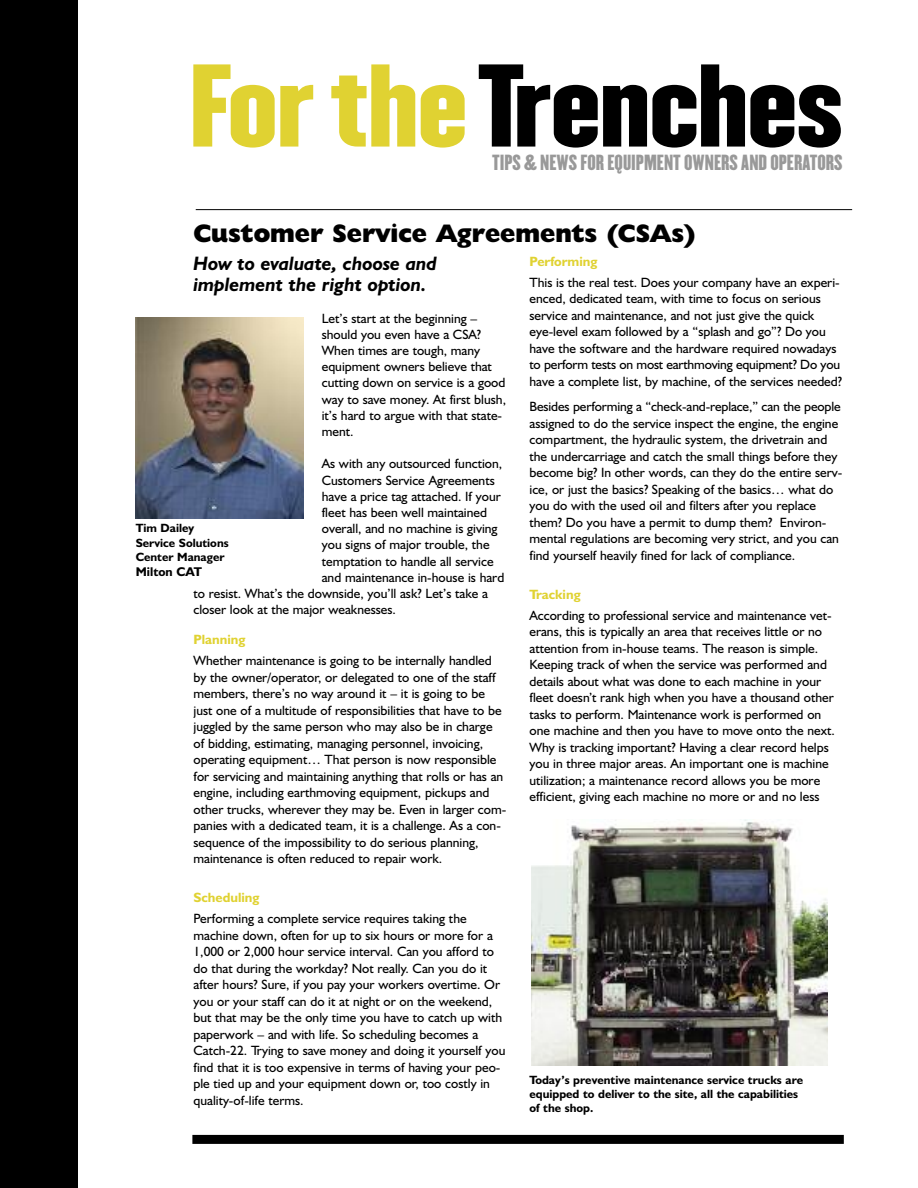
<style>
.page{position:relative;width:918px;height:1188px;background:#fff}
.page>*{position:absolute;margin:0;border:0;box-sizing:border-box;transform-origin:0 0}
.t1{font:102.6px "Champion HTF Welterweight";letter-spacing:-.01em;color:#000}
.t2{font:800 25.5px "Humanist 521 BT";color:#000}
.t3{font:italic 700 19.5px/21px "Humanist 521 BT";color:#000}
.t4{font:19.2px "Champion HTF Lightweight";color:#999}
.t5{font:13.5px/16.5px "Humanist 521 BT";color:#000}
.t6{font:700 13.5px "Humanist 521 BT";color:#e0d232}
.t7{font:700 12.75px "Humanist 521 BT";color:#000}
.t8{font:700 12px/14.4px "Humanist 521 BT";color:#000}
.s1{color:#e0d232}
</style>
<div class="page">
<img style="left:136px;top:317px;width:168px;height:201px">
<hr style="left:196px;top:209px;width:656px;height:1px;background:#000">
<div style="left:192px;top:1135px;width:652px;height:9px;background:#000"></div>
<div style="left:0;top:0;width:78px;height:1188px;background:#000"></div>
<img style="left:531px;top:819px;width:296px;height:247px">
<h1 class="t1" style="left:190px;top:51px;width:655px"><span class="s1">For the</span>Trenches</h1>
<h3 class="t4" style="left:492px;top:153px;width:352px">TIPS &amp; NEWS FOR EQUIPMENT OWNERS AND OPERATORS</h3>
<h2 class="t2" style="left:193px;top:225px;width:504px">Customer Service Agreements (CSAs)</h2>
<h3 class="t3" style="left:193px;top:255px;width:245px">How to evaluate, choose and implement the right option.</h3>
<p class="t5" style="left:322px;top:311px;width:186px">Let’s start at the beginning – should you even have a CSA?<br>When times are tough, many equipment owners believe that cutting down on service is a good way to save money. At first blush, it’s hard to argue with that state&shy;ment.</p>
<p class="t5" style="left:322px;top:457px;width:182px">As with any outsourced function,</p>
<p class="t5" style="left:322px;top:473px;width:175px">Customers Service Agreements</p>
<p class="t5" style="left:322px;top:490px;width:181px">have a price tag attached. If your</p>
<p class="t5" style="left:322px;top:506px;width:167px">fleet has been well maintained</p>
<p class="t5" style="left:322px;top:522px;width:177px">overall, and no machine is giving</p>
<p class="t5" style="left:322px;top:538px;width:169px">you signs of major trouble, the</p>
<p class="t5" style="left:322px;top:554px;width:173px">temptation to handle all service</p>
<p class="t5" style="left:322px;top:571px;width:184px">and maintenance in-house is hard</p>
<p class="t5" style="left:194px;top:587px;width:296px">to resist. What’s the downside, you’ll ask? Let’s take a</p>
<p class="t5" style="left:194px;top:603px;width:204px">closer look at the major weaknesses.</p>
<p class="t6" style="left:194px;top:635px;width:54px">Planning</p>
<p class="t5" style="left:193px;top:654px;width:314px">Whether maintenance is going to be internally handled by the owner/operator, or delegated to one of the staff members, there’s no way around it – it is going to be just one of a multitude of responsibilities that have to be juggled by the same person who may also be in charge of bidding, estimating, managing personnel, invoicing, operating equipment… That person is now responsible for servicing and maintaining anything that rolls or has an engine, including earthmoving equipment, pickups and other trucks, wherever they may be. Even in larger com&shy;panies with a dedicated team, it is a challenge. As a con&shy;sequence of the impossibility to do serious planning, maintenance is often reduced to repair work.</p>
<p class="t6" style="left:194px;top:893px;width:68px">Scheduling</p>
<p class="t5" style="left:193px;top:912px;width:314px">Performing a complete service requires taking the machine down, often for up to six hours or more for a 1,000 or 2,000 hour service interval. Can you afford to do that during the workday? Not really. Can you do it after hours? Sure, if you pay your workers overtime. Or you or your staff can do it at night or on the weekend, but that may be the only time you have to catch up with paperwork – and with life. So scheduling becomes a Catch-22. Trying to save money and doing it yourself you find that it is too expensive in terms of having your peo&shy;ple tied up and your equipment down or, too costly in quality-of-life terms.</p>
<p class="t8" style="left:136px;top:522px;width:94px">Tim Dailey<br>Service Solutions<br>Center Manager</p>
<p class="t7" style="left:136px;top:567px;width:68px">Milton CAT</p>
<p class="t6" style="left:530px;top:257px;width:69px">Performing</p>
<p class="t5" style="left:529px;top:276px;width:314px">This is the real test. Does your company have an experi&shy;enced, dedicated team, with time to focus on serious service and maintenance, and not just give the quick eye-level exam followed by a “splash and go”? Do you have the software and the hardware required nowadays to perform tests on most earthmoving equipment? Do you have a complete list, by machine, of the services needed?</p>
<p class="t5" style="left:529px;top:400px;width:315px">Besides performing a “check-and-replace,” can the people assigned to do the service inspect the engine, the engine compartment, the hydraulic system, the drivetrain and the undercarriage and catch the small things before they become big? In other words, can they do the entire serv&shy;ice, or just the basics? Speaking of the basics… what do you do with the used oil and filters after you replace them? Do you have a permit to dump them? Environ&shy;mental regulations are becoming very strict, and you can find yourself heavily fined for lack of compliance.</p>
<p class="t6" style="left:530px;top:590px;width:53px">Tracking</p>
<p class="t5" style="left:529px;top:609px;width:307px">According to professional service and maintenance vet&shy;erans, this is typically an area that receives little or no attention from in-house teams. The reason is simple.<br>Keeping track of when the service was performed and details about what was done to each machine in your fleet doesn’t rank high when you have a thousand other tasks to perform. Maintenance work is performed on one machine and then you have to move onto the next.<br>Why is tracking important? Having a clear record helps you in three major areas. An important one is machine utilization; a maintenance record allows you be more efficient, giving each machine no more or and no less</p>
<p class="t8" style="left:530px;top:1074px;width:275px">Today’s preventive maintenance service trucks are equipped to deliver to the site, all the capabilities of the shop.</p>
</div>
